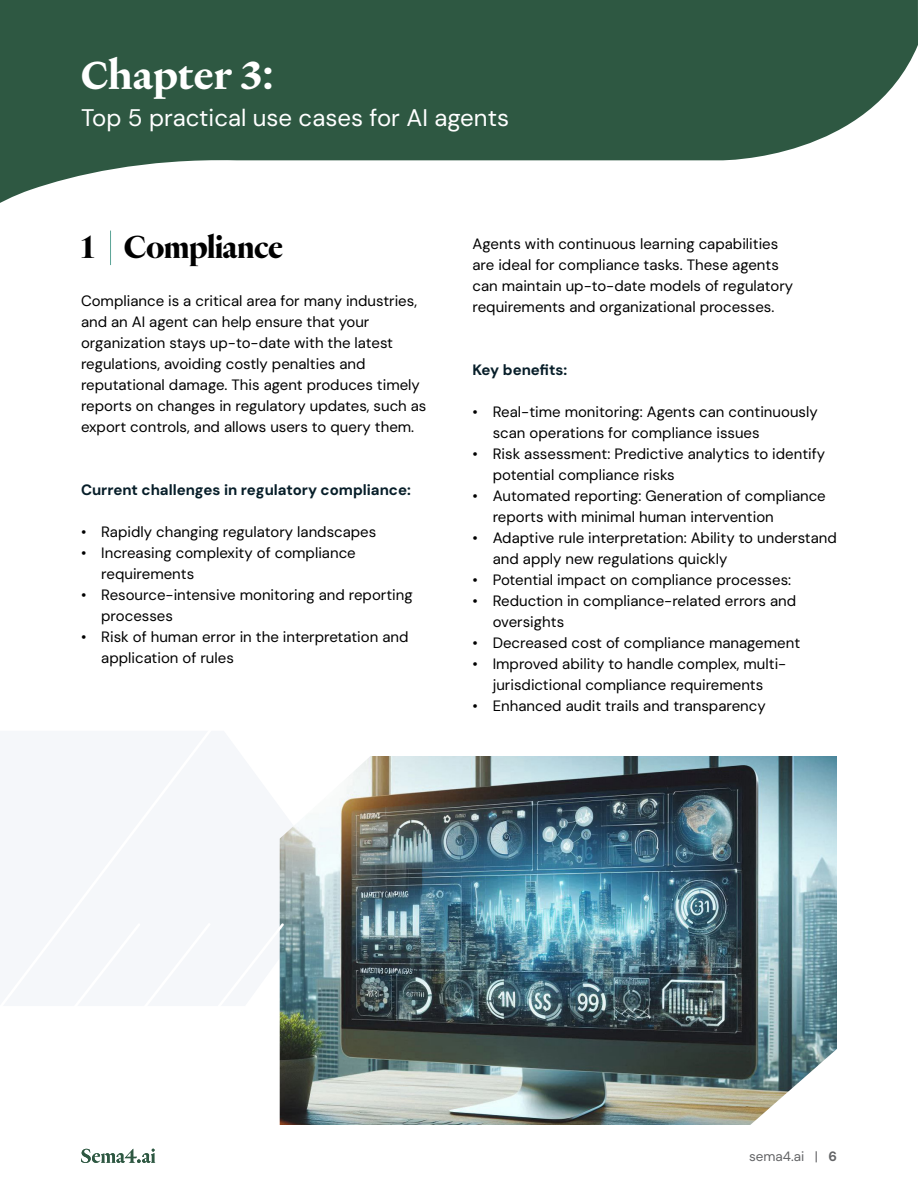
<style>
.page{position:relative;width:918px;height:1188px;background:#fff}
.page>*{position:absolute;margin:0;border:0;box-sizing:border-box;transform-origin:0 0}
.t1{font:700 42px "Test Heldane Text";color:#fff}
.Section_Title{font:700 33px "Test Heldane Display";color:#000}
.t2{font:24px "DM Sans 18 pt";color:#fff}
.Body_Copy_Small{font:15px/21px "DM Sans 18 pt";color:#000}
.Body_Copy_Small-2{font:700 15px "DM Sans 18 pt";color:#071e29}
.t3{font:13.5px "DM Sans 18 pt";color:#636466}
.s1{font-family:"DM Sans 18 pt"}
.s2{font-weight:700}
</style>
<div class="page">
<svg style="left:0;top:0;width:918px;height:231px;fill:#2e5842"></svg>
<img style="left:284px;top:756px;width:553px;height:369px">
<svg style="left:155px;top:1010px;width:129px;height:153px"></svg>
<svg style="left:279px;top:756px;width:22px;height:254px"></svg>
<hr style="left:110px;top:231px;width:1px;height:34px;background:#5ba497">
<svg style="left:81px;top:1148px;width:74px;height:15px"></svg>
<p class="t1" style="left:81px;top:48px;width:194px">Chapter 3<span class="s1">:</span></p>
<p class="t2" style="left:81px;top:103px;width:430px">Top 5 practical use cases for AI agents</p>
<p class="Section_Title" style="left:81px;top:227px;width:204px">1 Compliance</p>
<p class="Body_Copy_Small" style="left:81px;top:291px;width:347px">Compliance is a critical area for many industries, and an AI agent can help ensure that your organization stays up-to-date with the latest regulations, avoiding costly penalties and reputational damage. This agent produces timely reports on changes in regulatory updates, such as export controls, and allows users to query them.</p>
<p class="Body_Copy_Small-2" style="left:81px;top:481px;width:331px">Current challenges in regulatory compliance:</p>
<p class="Body_Copy_Small" style="left:81px;top:522px;width:297px">• Rapidly changing regulatory landscapes</p>
<p class="Body_Copy_Small" style="left:101px;top:543px;width:256px;text-indent:-20px">• Increasing complexity of compliance requirements</p>
<p class="Body_Copy_Small" style="left:101px;top:585px;width:313px;text-indent:-20px">• Resource-intensive monitoring and reporting processes</p>
<p class="Body_Copy_Small" style="left:101px;top:627px;width:309px;text-indent:-20px">• Risk of human error in the interpretation and application of rules</p>
<p class="Body_Copy_Small" style="left:472px;top:233px;width:322px">Agents with continuous learning capabilities are ideal for compliance tasks. These agents can maintain up-to-date models of regulatory requirements and organizational processes.</p>
<p class="Body_Copy_Small-2" style="left:472px;top:360px;width:96px">Key benefits:</p>
<p class="Body_Copy_Small" style="left:493px;top:401px;width:327px;text-indent:-20px">• Real-time monitoring: Agents can continuously scan operations for compliance issues</p>
<p class="Body_Copy_Small" style="left:493px;top:443px;width:334px;text-indent:-20px">• Risk assessment: Predictive analytics to identify potential compliance risks</p>
<p class="Body_Copy_Small" style="left:493px;top:485px;width:335px;text-indent:-20px">• Automated reporting: Generation of compliance reports with minimal human intervention</p>
<p class="Body_Copy_Small" style="left:493px;top:527px;width:346px;text-indent:-20px">• Adaptive rule interpretation: Ability to understand and apply new regulations quickly</p>
<p class="Body_Copy_Small" style="left:472px;top:569px;width:320px">• Potential impact on compliance processes:</p>
<p class="Body_Copy_Small" style="left:493px;top:590px;width:305px;text-indent:-20px">• Reduction in compliance-related errors and oversights</p>
<p class="Body_Copy_Small" style="left:472px;top:632px;width:329px">• Decreased cost of compliance management</p>
<p class="Body_Copy_Small" style="left:472px;top:653px;width:315px;text-align:center">• Improved ability to handle complex, multi&shy;jurisdictional compliance requirements</p>
<p class="Body_Copy_Small" style="left:472px;top:695px;width:295px">• Enhanced audit trails and transparency</p>
<p class="t3" style="left:749px;top:1148px;width:89px">sema4.ai | <span class="s2">6</span></p>
</div>
